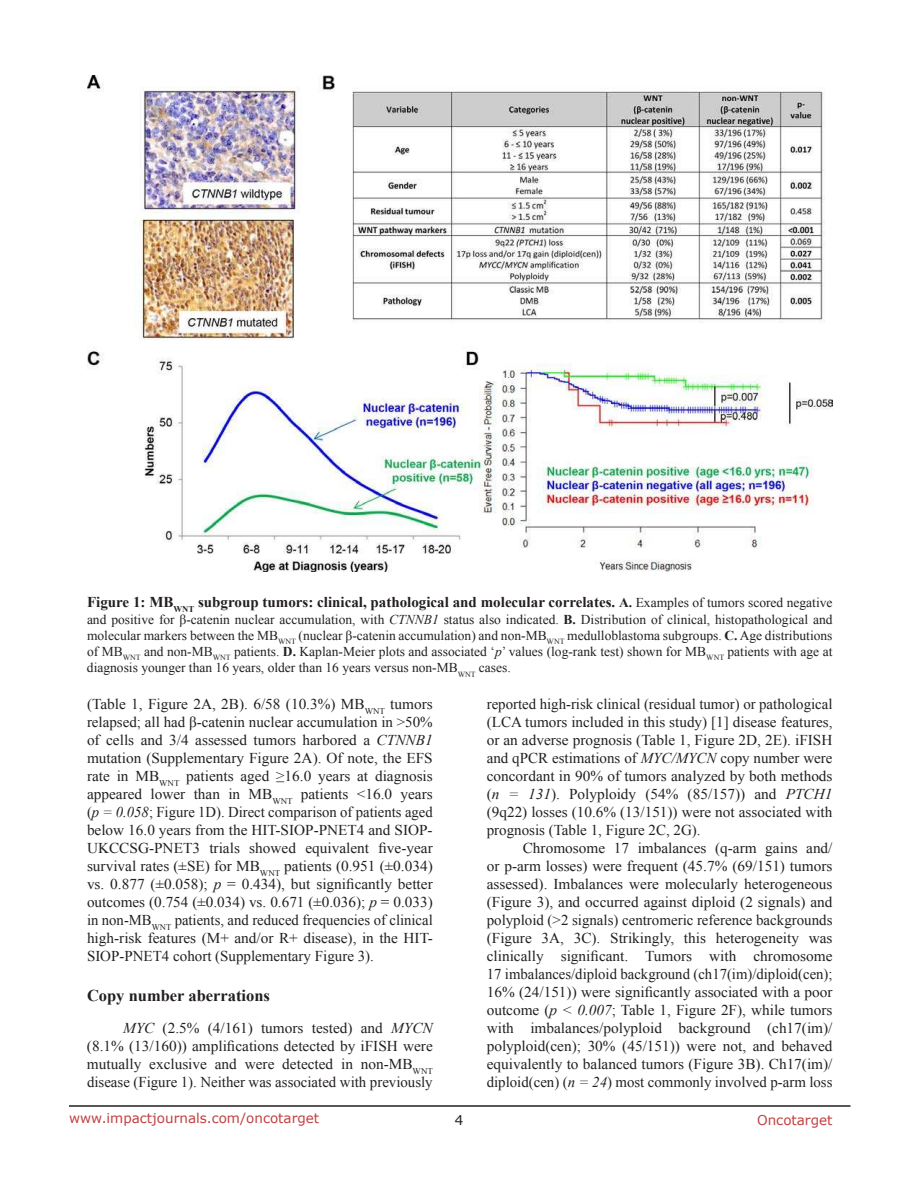
<style>
.page{position:relative;width:918px;height:1188px;background:#fff}
.page>*{position:absolute;margin:0;border:0;box-sizing:border-box;transform-origin:0 0}
.t1{font:700 16.5px "Times New Roman";color:#231f20}
.t2{font:15px/18px "Times New Roman";color:#231f20;text-align:justify}
.t3{font:700 15px "Times New Roman";color:#231f20}
.t4{font:13.5px/16.2px "Times New Roman";color:#231f20;text-align:justify}
.t5{font:13.5px "Verdana";color:#c24041}
.t6{font:13.5px "Verdana";color:#231f20}
.s1{font-size:13.5px}
.s2{font-weight:400;font-size:13.5px}
.s3{font-style:italic}
.s4{font-weight:700}
</style>
<div class="page">
<hr style="left:69px;top:1105px;width:782px;height:2px;background:#231f20">
<img style="left:87px;top:76px;width:745px;height:496px">
<p class="t3" style="left:87px;top:597px;width:747px">Figure 1: MB<sub>WNT</sub> subgroup tumors: clinical, pathological and molecular correlates. <span class="s1">A.</span> <span class="s2">Examples of tumors scored negative</span></p>
<p class="t4" style="left:87px;top:611px;width:747px">and positive for β-catenin nuclear accumulation, with <span class="s3">CTNNB1</span> status also indicated. <span class="s4">B.</span> Distribution of clinical, histopathological and molecular markers between the MB<sub>WNT</sub> (nuclear β-catenin accumulation) and non-MB<sub>WNT</sub> medulloblastoma subgroups. <span class="s4">C.</span> Age distributions of MB<sub>WNT</sub> and non-MB<sub>WNT</sub> patients. <span class="s4">D.</span> Kaplan-Meier plots and associated ‘<span class="s3">p</span>’ values (log-rank test) shown for MB<sub>WNT</sub> patients with age at diagnosis younger than 16 years, older than 16 years versus non-MB<sub>WNT</sub> cases.</p>
<p class="t2" style="left:87px;top:695px;width:347px">(Table 1, Figure 2A, 2B). 6/58 (10.3%) MB<sub>WNT</sub> tumors relapsed; all had β-catenin nuclear accumulation in &gt;50% of cells and 3/4 assessed tumors harbored a <span class="s3">CTNNB1 </span>mutation (Supplementary Figure 2A). Of note, the EFS rate in MB<sub>WNT</sub> patients aged ≥16.0 years at diagnosis appeared lower than in MB<sub>WNT</sub> patients &lt;16.0 years (<span class="s3">p = 0.058</span>; Figure 1D). Direct comparison of patients aged below 16.0 years from the HIT-SIOP-PNET4 and SIOP-UKCCSG-PNET3 trials showed equivalent ive-year survival rates (±SE) for MB<sub>WNT</sub> patients (0.951 (±0.034) vs. 0.877 (±0.058); <span class="s3">p</span> = 0.434), but signiicantly better outcomes (0.754 (±0.034) vs. 0.671 (±0.036); <span class="s3">p</span> = 0.033) in non-MB<sub>WNT</sub> patients, and reduced frequencies of clinical high-risk features (M+ and/or R+ disease), in the HIT-SIOP-PNET4 cohort (Supplementary Figure 3).</p>
<p class="t1" style="left:87px;top:990px;width:185px">Copy number aberrations</p>
<p class="t2" style="left:87px;top:1019px;width:347px;text-indent:36px"><span class="s3">MYC</span> (2.5% (4/161) tumors tested) and <span class="s3">MYCN </span>(8.1% (13/160)) ampliications detected by iFISH were mutually exclusive and were detected in non-MB<sub>WNT </sub>disease (Figure 1). Neither was associated with previously</p>
<p class="t2" style="left:487px;top:696px;width:347px">reported high-risk clinical (residual tumor) or pathological (LCA tumors included in this study) [1] disease features, or an adverse prognosis (Table 1, Figure 2D, 2E). iFISH and qPCR estimations of <span class="s3">MYC/MYCN</span> copy number were concordant in 90% of tumors analyzed by both methods (<span class="s3">n = 131</span>). Polyploidy (54% (85/157)) and <span class="s3">PTCH1 </span>(9q22) losses (10.6% (13/151)) were not associated with prognosis (Table 1, Figure 2C, 2G).</p>
<p class="t2" style="left:487px;top:839px;width:347px;text-indent:36px">Chromosome 17 imbalances (q-arm gains and/ or p-arm losses) were frequent (45.7% (69/151) tumors assessed). Imbalances were molecularly heterogeneous (Figure 3), and occurred against diploid (2 signals) and polyploid (&gt;2 signals) centromeric reference backgrounds (Figure 3A, 3C). Strikingly, this heterogeneity was clinically signiicant. Tumors with chromosome 17 imbalances/diploid background (ch17(im)/diploid(cen); 16% (24/151)) were signiicantly associated with a poor outcome (<span class="s3">p &lt; 0.007</span>; Table 1, Figure 2F), while tumors with imbalances/polyploid background (ch17(im)/ polyploid(cen); 30% (45/151)) were not, and behaved equivalently to balanced tumors (Figure 3B). Ch17(im)/ diploid(cen) (<span class="s3">n = 24</span>) most commonly involved p-arm loss</p>
<p class="t5" style="left:69px;top:1112px;width:252px">www.impactjournals.com/oncotarget</p>
<p class="t6" style="left:455px;top:1114px;width:10px">4</p>
<p class="t5" style="left:757px;top:1114px;width:77px">Oncotarget</p>
</div>
